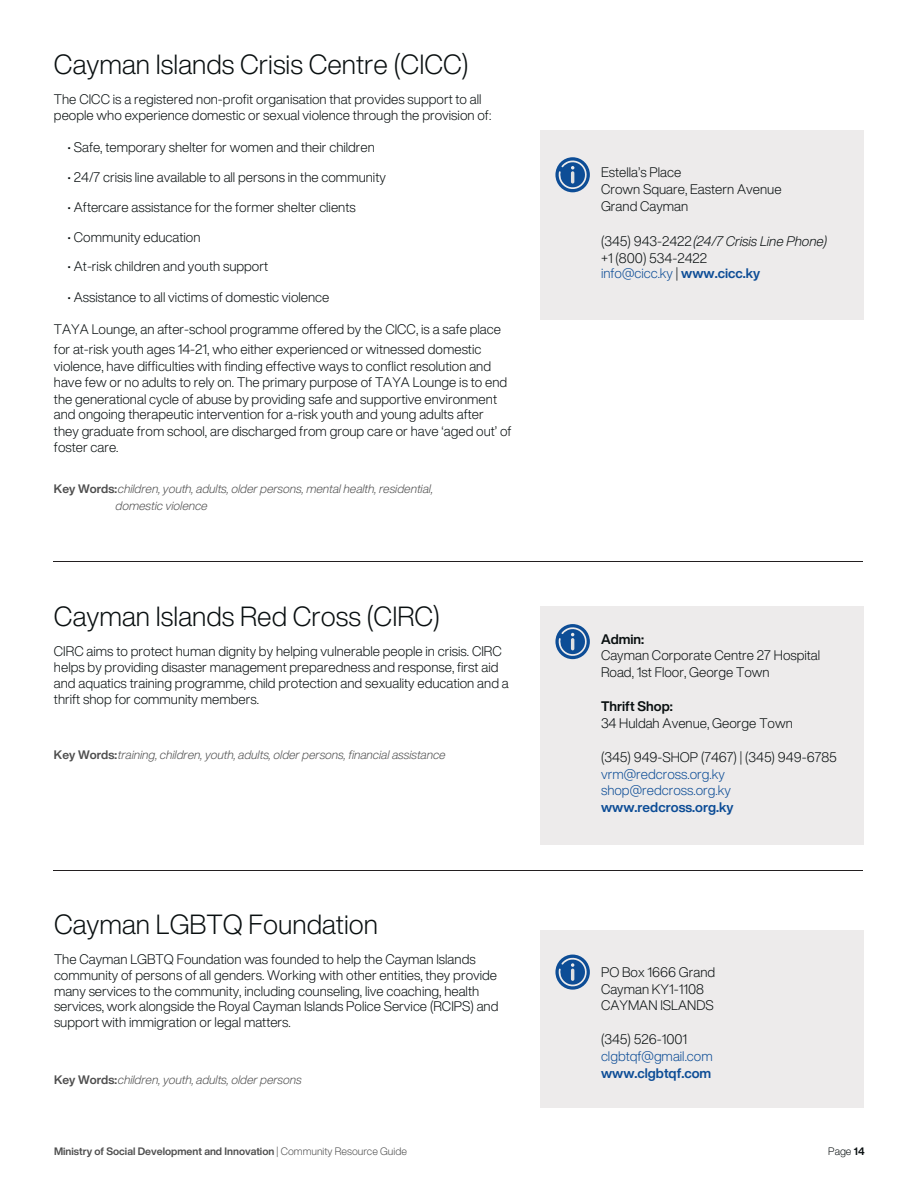
<style>
.page{position:relative;width:918px;height:1188px;background:#fff}
.page>*{position:absolute;margin:0;border:0;box-sizing:border-box;transform-origin:0 0}
.t1{font:300 27px "Helvetica Now Display";color:#090f10}
.t2{font:300 13.5px/15.8px "Helvetica Now Display";color:#090f10}
.t3{font:300 13.5px/16.8px "Helvetica Now Display";color:#0d4d96}
.t4{font:italic 300 13.5px "Helvetica Now Display";color:#090f10}
.t5{font:italic 300 12px "Helvetica Now Display";color:#4e4e4e}
.t6{font:700 10.5px "Helvetica Now Display";color:#4e4e4e}
.t7{font:300 10.5px "Helvetica Now Display";color:#090f10}
.s1{font-weight:700;font-style:normal}
.s2{font-style:normal}
.s3{color:#0d4d96}
.s4{font-weight:700;color:#0d4d96}
.s5{font-weight:700}
.s6{color:#090f10}
.s7{font-weight:300}
</style>
<div class="page">
<hr style="left:54px;top:562px;width:809px;height:1px;background:#231f20">
<hr style="left:54px;top:871px;width:809px;height:1px;background:#231f20">
<div style="left:541px;top:130px;width:323px;height:189px;background:#edebeb"></div>
<svg style="left:555px;top:157px;width:35px;height:35px"></svg>
<div style="left:541px;top:606px;width:323px;height:239px;background:#edebeb"></div>
<svg style="left:555px;top:624px;width:35px;height:35px"></svg>
<div style="left:541px;top:930px;width:323px;height:177px;background:#edebeb"></div>
<svg style="left:555px;top:955px;width:35px;height:35px"></svg>
<h2 class="t1" style="left:54px;top:44px;width:416px">Cayman Islands Crisis Centre (CICC)</h2>
<h2 class="t2" style="left:54px;top:92px;width:439px">The CICC is a registered non-profit organisation that provides support to all people who experience domestic or sexual violence through the provision of:</h2>
<h2 class="t2" style="left:67px;top:139px;width:309px">• Safe, temporary shelter for women and their children</h2>
<h2 class="t2" style="left:67px;top:170px;width:320px">• 24/7 crisis line available to all persons in the community</h2>
<h2 class="t2" style="left:67px;top:199px;width:290px">• Aftercare assistance for the former shelter clients</h2>
<h2 class="t2" style="left:67px;top:229px;width:135px">• Community education</h2>
<h2 class="t2" style="left:67px;top:258px;width:202px">• At-risk children and youth support</h2>
<h2 class="t2" style="left:67px;top:289px;width:263px">• Assistance to all victims of domestic violence</h2>
<h4 class="t2" style="left:54px;top:319px;width:449px;line-height:20.2px">TAYA Lounge, an after-school programme offered by the CICC, is a safe place for at-risk youth ages 14-21, who either experienced or witnessed domestic</h4>
<h4 class="t2" style="left:54px;top:358px;width:455px;line-height:16.2px">violence, have difficulties with finding effective ways to conflict resolution and have few or no adults to rely on. The primary purpose of TAYA Lounge is to end the generational cycle of abuse by providing safe and supportive environment and ongoing therapeutic intervention for a-risk youth and young adults after</h4>
<h3 class="t2" style="left:54px;top:423px;width:459px">they graduate from school, are discharged from group care or have ‘aged out’ of foster care.</h3>
<h1 class="t5" style="left:54px;top:480px;width:381px"><span class="s1">Key Words:</span>children, youth, adults, older persons, mental health, residential,</h1>
<h2 class="t5" style="left:116px;top:497px;width:94px">domestic violence</h2>
<h2 class="t1" style="left:54px;top:596px;width:388px">Cayman Islands Red Cross (CIRC)</h2>
<h2 class="t2" style="left:54px;top:644px;width:456px">CIRC aims to protect human dignity by helping vulnerable people in crisis. CIRC helps by providing disaster management preparedness and response, first aid and aquatics training programme, child protection and sexuality education and a thrift shop for community members.</h2>
<h2 class="t5" style="left:54px;top:746px;width:393px"><span class="s1">Key Words:</span>training, children, youth, adults, older persons, financial assistance</h2>
<h2 class="t1" style="left:54px;top:904px;width:326px">Cayman LGBTQ Foundation</h2>
<h1 class="t2" style="left:54px;top:951px;width:446px">The Cayman LGBTQ Foundation was founded to help the Cayman Islands community of persons of all genders. Working with other entities, they provide many services to the community, including counseling, live coaching, health services, work alongside the Royal Cayman Islands Police Service (RCIPS) and support with immigration or legal matters.</h1>
<h4 class="t5" style="left:54px;top:1070px;width:249px"><span class="s1">Key Words:</span>children, youth, adults, older persons</h4>
<h2 class="t2" style="left:601px;top:164px;width:182px;line-height:16.8px">Estella’s Place<br>Crown Square, Eastern Avenue<br>Grand Cayman</h2>
<h2 class="t4" style="left:601px;top:231px;width:228px"><span class="s2">(345) 943-2422</span>(24/7 Crisis Line Phone)</h2>
<h2 class="t2" style="left:601px;top:250px;width:161px">+1 (800) 534-2422 <span class="s3">info@cicc.ky</span> | <span class="s4">www.cicc.ky</span></h2>
<h1 class="t2" style="left:601px;top:630px;width:221px;line-height:16.8px"><span class="s5">Admin:<br></span>Cayman Corporate Centre 27 Hospital<br>Road, 1st Floor, George Town</h1>
<h2 class="t2" style="left:601px;top:698px;width:193px;line-height:16.8px"><span class="s5">Thrift Shop:<br></span>34 Huldah Avenue, George Town</h2>
<h4 class="t3" style="left:601px;top:748px;width:237px"><span class="s6">(345) 949-SHOP (7467) | (345) 949-6785 </span>vrm@redcross.org.ky shop@redcross.org.ky <span class="s5">www.redcross.org.ky</span></h4>
<h4 class="t2" style="left:601px;top:963px;width:116px;line-height:16.8px">PO Box 1666 Grand<br>Cayman KY1-1108<br>CAYMAN ISLANDS</h4>
<h2 class="t3" style="left:601px;top:1031px;width:113px"><span class="s6">(345) 526-1001 </span>clgbtqf@gmail.com <span class="s5">www.clgbtqf.com</span></h2>
<p class="t6" style="left:54px;top:1143px;width:354px">Ministry of Social Development and Innovation <span class="s7">| Community Resource Guide</span></p>
<p class="t7" style="left:828px;top:1143px;width:38px">Page <span class="s5">14</span></p>
</div>
